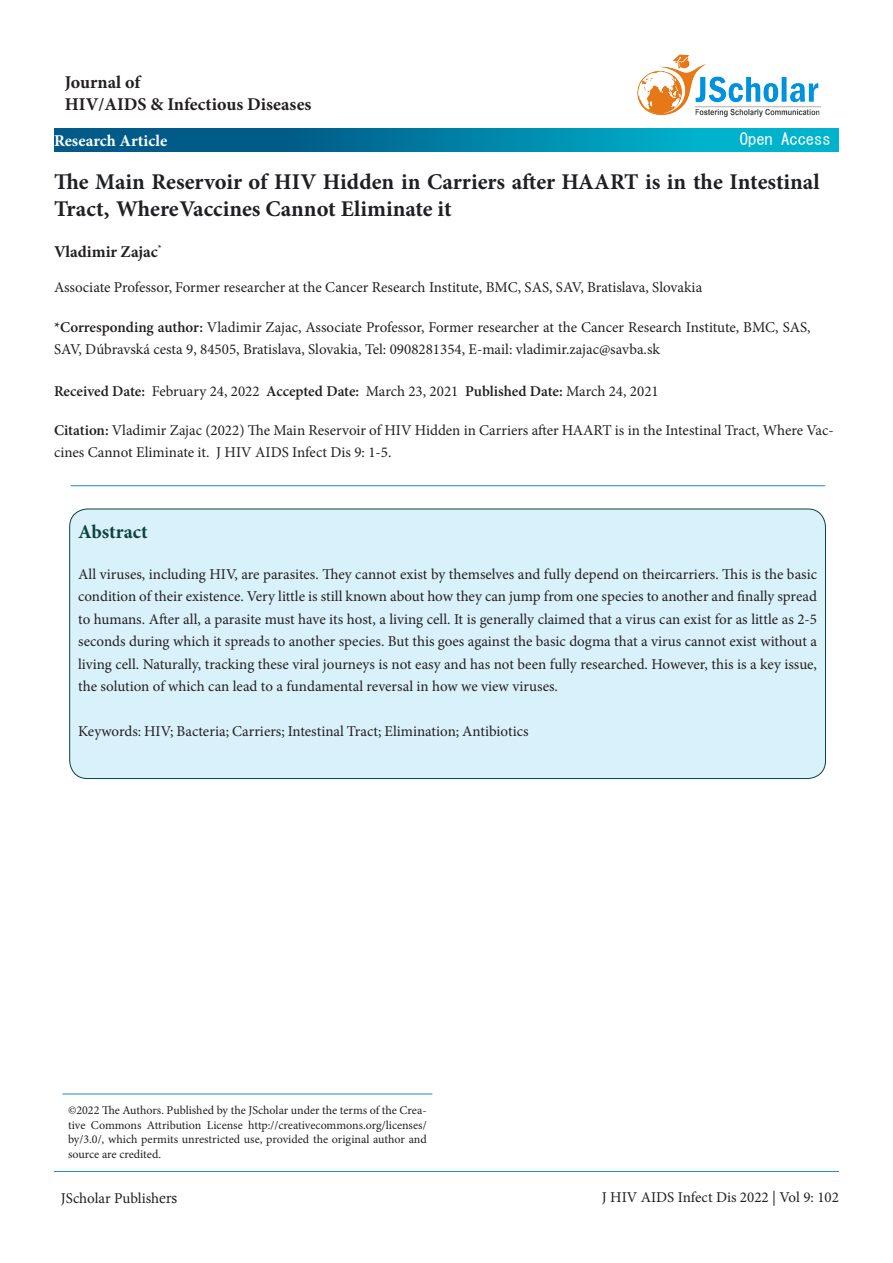
<style>
.page{position:relative;width:893px;height:1263px;background:#fff}
.page>*{position:absolute;margin:0;border:0;box-sizing:border-box;transform-origin:0 0}
.heading_1{font:700 22.5px/27px "Minion Pro";color:#1f2023}
.t1{font:700 19.5px "Minion Pro";color:#0d433d}
.t2{font:700 18px "Minion Pro";color:#231f20}
.t3{font:700 16.5px "Minion Pro";color:#fff}
.Body_Text{font:700 16.5px "Minion Pro";color:#231f20}
.t4{font:16.5px "MS Gothic";color:#fff}
.Body_Text-2{font:15px/22.5px "Minion Pro";color:#231f20}
.Body_Text-3{font:15px "Minion Pro";letter-spacing:-.005em;color:#212121}
.t5{font:600 15px "Minion Pro";color:#231f20}
.t6{font:12px/14.4px "Minion Pro";color:#231f20;text-align:justify}
.s1{color:#231f20}
.s2{font-weight:600}
.s3{font-weight:400}
.s4{font-family:"Calisto"}
</style>
<div class="page">
<hr style="left:54px;top:1171px;width:785px;height:1px;background:#1a8dc6">
<hr style="left:71px;top:485px;width:754px;height:1px;background:#1a8dc6">
<img style="left:637px;top:54px;width:184px;height:63px">
<hr style="left:62px;top:1093px;width:370px;height:1px;background:#1a8dc6">
<svg style="left:54px;top:128px;width:785px;height:23px;background:#0081a5"></svg>
<div style="left:70px;top:509px;width:755px;height:269px;background:#d9f1fb;border-radius:18px"></div>
<p class="t2" style="left:65px;top:70px;width:77px">Journal of</p>
<p class="t2" style="left:65px;top:91px;width:248px">HIV/AIDS &amp; Infectious Diseases</p>
<p class="t3" style="left:54px;top:129px;width:115px">Research Article</p>
<p class="t4" style="left:740px;top:130px;width:92px">Open Access</p>
<p class="heading_1" style="left:54px;top:168px;width:767px">The Main Reservoir of HIV Hidden in Carriers after HAART is in the Intestinal<br>Tract, Where Vaccines Cannot Eliminate it</p>
<p class="Body_Text" style="left:54px;top:240px;width:109px">Vladimir Zajac<sup>*</sup></p>
<p class="Body_Text-3" style="left:54px;top:277px;width:650px"><span class="s1">Associate Professor,</span> Former researcher at the Cancer Research Institute, BMC, SAS, SAV, Bratislava, Slovakia</p>
<p class="Body_Text-2" style="left:54px;top:316px;width:758px"><span class="s2">*Corresponding author:</span> Vladimir Zajac, Associate Professor, Former researcher at the Cancer Research Institute, BMC, SAS,<br>SAV, Dúbravská cesta 9, 84505, Bratislava, Slovakia, Tel: 0908281354, E-mail: vladimir.zajac@savba.sk</p>
<p class="t5" style="left:54px;top:381px;width:606px">Received Date: <span class="s3">February 24, 2022</span> Accepted Date: <span class="s3">March 23, 2021</span> Published Date: <span class="s3">March 24, 2021</span></p>
<p class="Body_Text-2" style="left:54px;top:419px;width:781px"><span class="s2">Citation:</span> Vladimir Zajac (2022) The Main Reservoir of HIV Hidden in Carriers after HAART is in the Intestinal Tract, Where Vac&shy;cines Cannot Eliminate it. J HIV AIDS Infect Dis 9: 1-5.</p>
<p class="t1" style="left:78px;top:518px;width:71px">Abstract</p>
<p class="Body_Text-2" style="left:78px;top:563px;width:740px;text-align:justify">All viruses, including HIV, are parasites. They cannot exist by themselves and fully depend on their carriers. This is the basic condition of their existence. Very little is still known about how they can jump from one species to another and finally spread to humans. After all, a parasite must have its host, a living cell. It is generally claimed that a virus can exist for as little as 2-5 seconds during which it spreads to another species. But this goes against the basic dogma that a virus cannot exist without a living cell. Naturally, tracking these viral journeys is not easy and has not been fully researched. However, this is a key issue, the solution of which can lead to a fundamental reversal in how we view viruses.</p>
<p class="Body_Text-2" style="left:78px;top:720px;width:452px">Keywords: HIV; Bacteria; Carriers; Intestinal Tract; Elimination; Antibiotics</p>
<p class="t6" style="left:68px;top:1103px;width:360px">©2022 The Authors. Published by the JScholar under the terms of the Crea&shy;tive Commons Attribution License http://creativecommons.org/licenses/ by/3.0/, which permits unrestricted use, provided the original author and source are credited.</p>
<p class="Body_Text-2" style="left:61px;top:1186px;width:118px">JScholar Publish<span class="s4">ers</span></p>
<p class="Body_Text-2" style="left:602px;top:1186px;width:239px">J HIV AIDS Infect Dis 2022 | Vol 9: 102</p>
</div>
